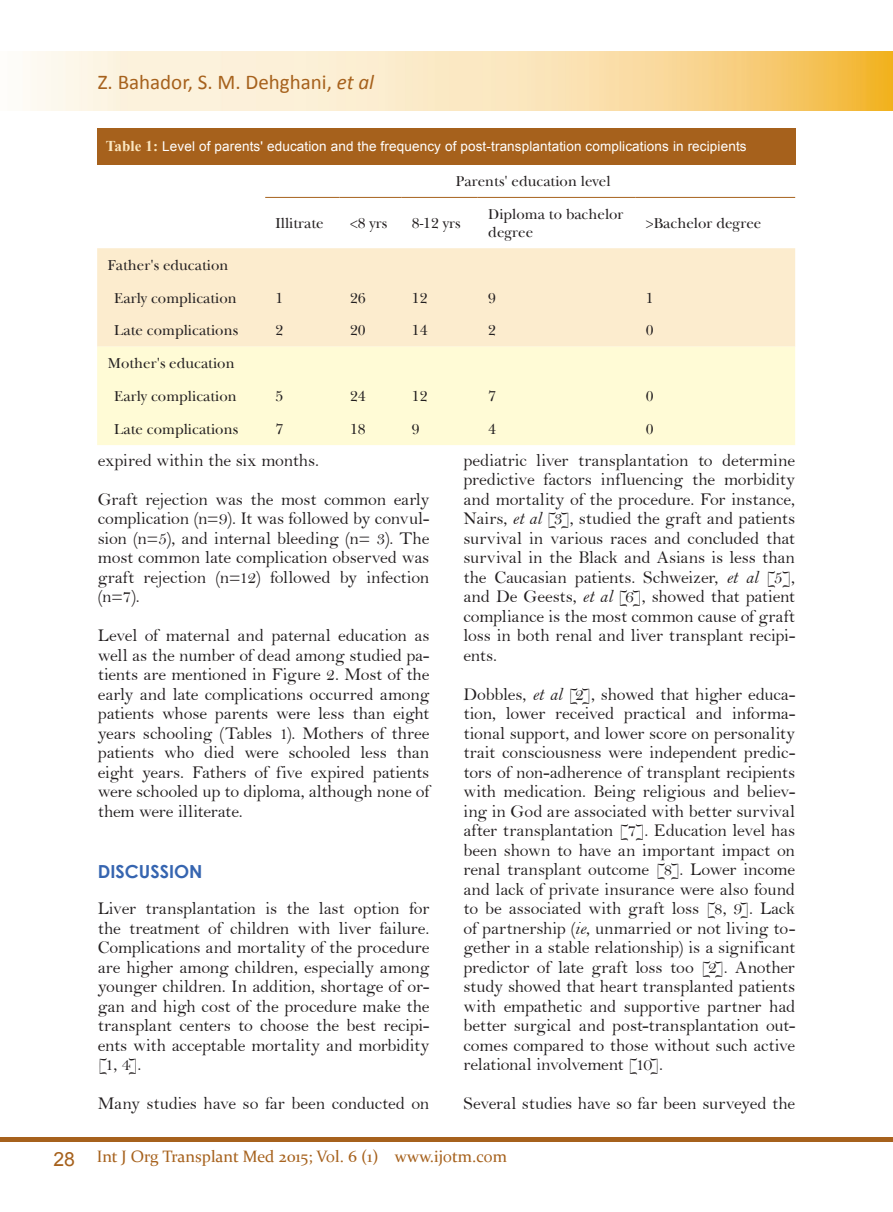
<style>
.page{position:relative;width:893px;height:1212px;background:#fff}
.page>*{position:absolute;margin:0;border:0;box-sizing:border-box;transform-origin:0 0}
.t1{font:21px "Calibri";color:#a6611c}
.Body{font:18px/19.5px "Bell";letter-spacing:-.015em;color:#231f20;text-align:justify}
.Heading{font:700 18px "Century Gothic";color:#3665b0}
.t2{font:16.5px "Constantia";color:#a6611c}
.Table_Text{font:15px/18px "Baskerville S Si";color:#231f20}
.Table{font:13.5px "Arial";letter-spacing:.01em;color:#fff}
.s1{font-style:italic}
.s2{font-family:"Times New Roman";font-weight:700;font-size:15px;color:#fbe8c2}
.s3{font-family:"Bell MT Italic"}
.s4{font-family:"Arial";font-size:19.5px}
</style>
<div class="page">
<div style="left:0;top:1137px;width:893px;height:5px;background:#a6611c"></div>
<img style="left:30px;top:52px;width:863px;height:59px">
<div style="left:97px;top:128px;width:698px;height:37px;background:#a6611c"></div>
<div style="left:97px;top:248px;width:698px;height:99px;background:#fcecce"></div>
<div style="left:97px;top:347px;width:698px;height:98px;background:#fffbd6"></div>
<hr style="left:265px;top:197px;width:74px;height:1px;background:#a6611c">
<hr style="left:339px;top:197px;width:62px;height:1px;background:#a6611c">
<hr style="left:401px;top:197px;width:77px;height:1px;background:#a6611c">
<hr style="left:478px;top:197px;width:157px;height:1px;background:#a6611c">
<hr style="left:635px;top:197px;width:160px;height:1px;background:#a6611c">
<p class="t1" style="left:98px;top:69px;width:278px">Z. Bahador, S. M. Dehghani, <span class="s1">et al</span></p>
<p class="Table" style="left:106px;top:138px;width:642px"><span class="s2">Table 1:</span> Level of parents' education and the frequency of post-transplantation complications in recipients</p>
<p class="Table_Text" style="left:456px;top:172px;width:156px">Parents' education level</p>
<p class="Table_Text" style="left:275px;top:214px;width:50px">Illitrate</p>
<p class="Table_Text" style="left:350px;top:214px;width:39px">&lt;8 yrs</p>
<p class="Table_Text" style="left:412px;top:214px;width:50px">8-12 yrs</p>
<p class="Table_Text" style="left:488px;top:205px;width:137px">Diploma to bachelor degree</p>
<p class="Table_Text" style="left:646px;top:214px;width:117px">&gt;Bachelor degree</p>
<p class="Table_Text" style="left:108px;top:256px;width:122px">Father's education</p>
<p class="Table_Text" style="left:114px;top:289px;width:124px">Early complication</p>
<p class="Table_Text" style="left:275px;top:289px;width:9px">1</p>
<p class="Table_Text" style="left:350px;top:289px;width:17px">26</p>
<p class="Table_Text" style="left:412px;top:289px;width:17px">12</p>
<p class="Table_Text" style="left:488px;top:289px;width:9px">9</p>
<p class="Table_Text" style="left:646px;top:289px;width:9px">1</p>
<p class="Table_Text" style="left:114px;top:321px;width:125px">Late complications</p>
<p class="Table_Text" style="left:275px;top:321px;width:9px">2</p>
<p class="Table_Text" style="left:350px;top:321px;width:17px">20</p>
<p class="Table_Text" style="left:412px;top:321px;width:17px">14</p>
<p class="Table_Text" style="left:488px;top:321px;width:9px">2</p>
<p class="Table_Text" style="left:646px;top:321px;width:9px">0</p>
<p class="Table_Text" style="left:108px;top:354px;width:128px">Mother's education</p>
<p class="Table_Text" style="left:114px;top:387px;width:124px">Early complication</p>
<p class="Table_Text" style="left:275px;top:387px;width:9px">5</p>
<p class="Table_Text" style="left:350px;top:387px;width:17px">24</p>
<p class="Table_Text" style="left:412px;top:387px;width:17px">12</p>
<p class="Table_Text" style="left:488px;top:387px;width:9px">7</p>
<p class="Table_Text" style="left:646px;top:387px;width:9px">0</p>
<p class="Table_Text" style="left:114px;top:420px;width:125px">Late complications</p>
<p class="Table_Text" style="left:275px;top:420px;width:9px">7</p>
<p class="Table_Text" style="left:350px;top:420px;width:17px">18</p>
<p class="Table_Text" style="left:412px;top:420px;width:9px">9</p>
<p class="Table_Text" style="left:488px;top:420px;width:9px">4</p>
<p class="Table_Text" style="left:646px;top:420px;width:9px">0</p>
<p class="Body" style="left:98px;top:450px;width:223px">expired within the six months.</p>
<p class="Body" style="left:98px;top:489px;width:333px">Graft rejection was the most common early complication (n=9). It was followed by convul&shy;sion (n=5), and internal bleeding (n= 3). The most common late complication observed was graft rejection (n=12) followed by infection (n=7).</p>
<p class="Body" style="left:98px;top:626px;width:333px">Level of maternal and paternal education as well as the number of dead among studied pa&shy;tients are mentioned in Figure 2. Most of the early and late complications occurred among patients whose parents were less than eight years schooling (Tables 1). Mothers of three patients who died were schooled less than eight years. Fathers of five expired patients were schooled up to diploma, although none of them were illiterate.</p>
<p class="Heading" style="left:98px;top:857px;width:106px">DISCUSSION</p>
<p class="Body" style="left:98px;top:899px;width:333px">Liver transplantation is the last option for the treatment of children with liver failure.<br>Complications and mortality of the procedure are higher among children, especially among younger children. In addition, shortage of or&shy;gan and high cost of the procedure make the transplant centers to choose the best recipi&shy;ents with acceptable mortality and morbidity [1, 4].</p>
<p class="Body" style="left:98px;top:1094px;width:333px">Many studies have so far been conducted on</p>
<p class="Body" style="left:463px;top:450px;width:333px">pediatric liver transplantation to determine predictive factors influencing the morbidity and mortality of the procedure. For instance, Nairs, <span class="s3">et al</span> [3], studied the graft and patients survival in various races and concluded that survival in the Black and Asians is less than the Caucasian patients. Schweizer, <span class="s3">et al</span> [5], and De Geests, <span class="s3">et al</span> [6], showed that patient compliance is the most common cause of graft loss in both renal and liver transplant recipi&shy;ents.</p>
<p class="Body" style="left:463px;top:684px;width:333px">Dobbles, <span class="s3">et al</span> [2], showed that higher educa&shy;tion, lower received practical and informa&shy;tional support, and lower score on personality trait consciousness were independent predic&shy;tors of non-adherence of transplant recipients with medication. Being religious and believ&shy;ing in God are associated with better survival after transplantation [7]. Education level has been shown to have an important impact on renal transplant outcome [8]. Lower income and lack of private insurance were also found to be associated with graft loss [8, 9]. Lack of partnership (<span class="s3">ie</span>, unmarried or not living to&shy;gether in a stable relationship) is a significant predictor of late graft loss too [2]. Another study showed that heart transplanted patients with empathetic and supportive partner had better surgical and post-transplantation out&shy;comes compared to those without such active relational involvement [10].</p>
<p class="Body" style="left:463px;top:1094px;width:333px">Several studies have so far been surveyed the</p>
<p class="t2" style="left:53px;top:1145px;width:455px"><span class="s4">28</span> Int J Org Transplant Med 2015; Vol. 6 (1) www.ijotm.com</p>
</div>
